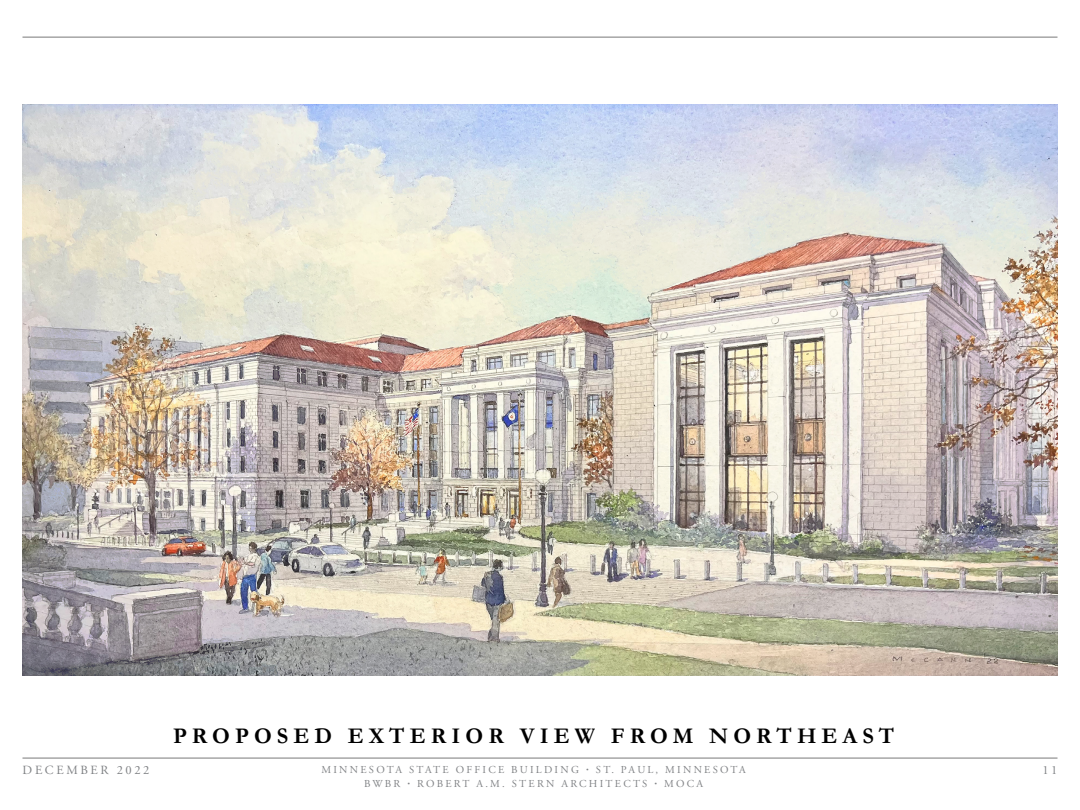
<style>
.page{position:relative;width:1080px;height:810px;background:#fff}
.page>*{position:absolute;margin:0;border:0;box-sizing:border-box;transform-origin:0 0}
.t1{font:700 22.5px "Garamond";letter-spacing:.225em;color:#000}
.t2{font:12.5px "Adobe Garamond Pro";letter-spacing:.215em;color:#808285}
.t3{font:10.62px "Adobe Garamond Pro";letter-spacing:.215em;color:#808285}
.s1{font-weight:700}
</style>
<div class="page">
<hr style="left:22px;top:37px;width:1036px;height:1px;background:#797979">
<hr style="left:22px;top:758px;width:1036px;height:1px;background:#797979">
<img style="left:22px;top:105px;width:1036px;height:570px">
<h1 class="t1" style="left:173px;top:721px;width:723px">PROPOSED EXTERIOR VIEW FROM NORTHEAST</h1>
<p class="t2" style="left:23px;top:763px;width:128px">DECEMBER 2022</p>
<p class="t3" style="left:321px;top:763px;width:426px">MINNESOTA STATE OFFICE BUILDING <span class="s1">·</span> ST. PAUL, MINNESOTA</p>
<p class="t2" style="left:1042px;top:763px;width:16px">11</p>
<p class="t3" style="left:364px;top:777px;width:341px">BWBR <span class="s1">·</span> ROBERT A.M. STERN ARCHITECTS <span class="s1">·</span> MOCA</p>
</div>
